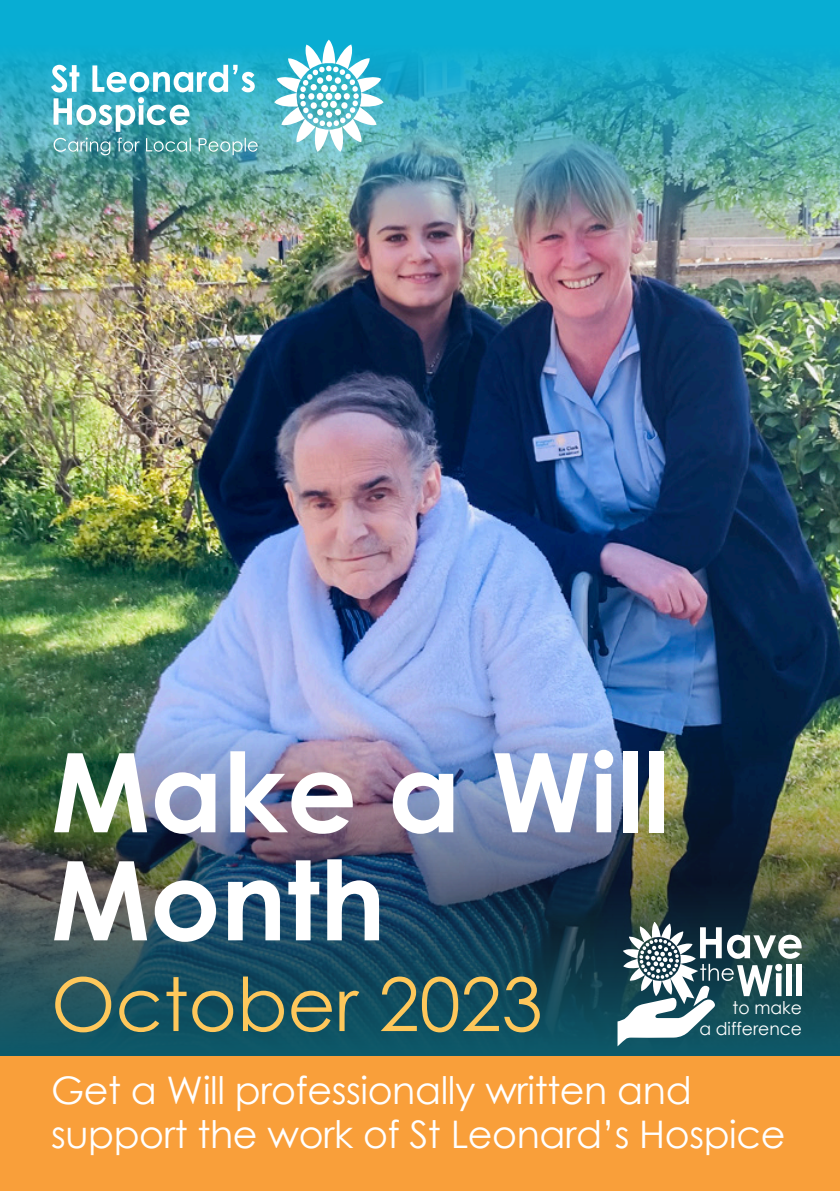
<style>
.page{position:relative;width:840px;height:1191px;background:#fff}
.page>*{position:absolute;margin:0;border:0;box-sizing:border-box;transform-origin:0 0}
.Text_style{font:700 110px/108px "Century Gothic";color:#fff}
.Text_style-2{font:74px "Century Gothic";color:#fec75b}
.Paragraph_Style_1{font:38px/44px "Century Gothic";letter-spacing:-.01em;color:#fff}
.t1{font:17.6px/21.2px "Century Gothic";color:#fff;text-align:right}
</style>
<div class="page">
<img style="left:0;top:241px;width:839px;height:480px">
<img style="left:0;top:0;width:839px;height:241px">
<div style="left:0;top:1055px;width:839px;height:136px;background:#f99f3a"></div>
<svg style="left:274px;top:40px;width:109px;height:112px"></svg>
<img style="left:51px;top:65px;width:207px;height:90px">
<img style="left:0;top:721px;width:839px;height:153px">
<svg style="left:0;top:874px;width:839px;height:181px;background:#1e4a59"></svg>
<svg style="left:617px;top:922px;width:184px;height:124px"></svg>
<p class="Text_style" style="left:51px;top:733px;width:620px">Make a Will<br>Month</p>
<p class="Text_style-2" style="left:51px;top:959px;width:493px">October 2023</p>
<p class="t1" style="left:699px;top:996px;width:104px">to make<br>a difference</p>
<p class="Paragraph_Style_1" style="left:51px;top:1067px;width:735px">Get a Will professionally written and support the work of St Leonard’s Hospice</p>
</div>
